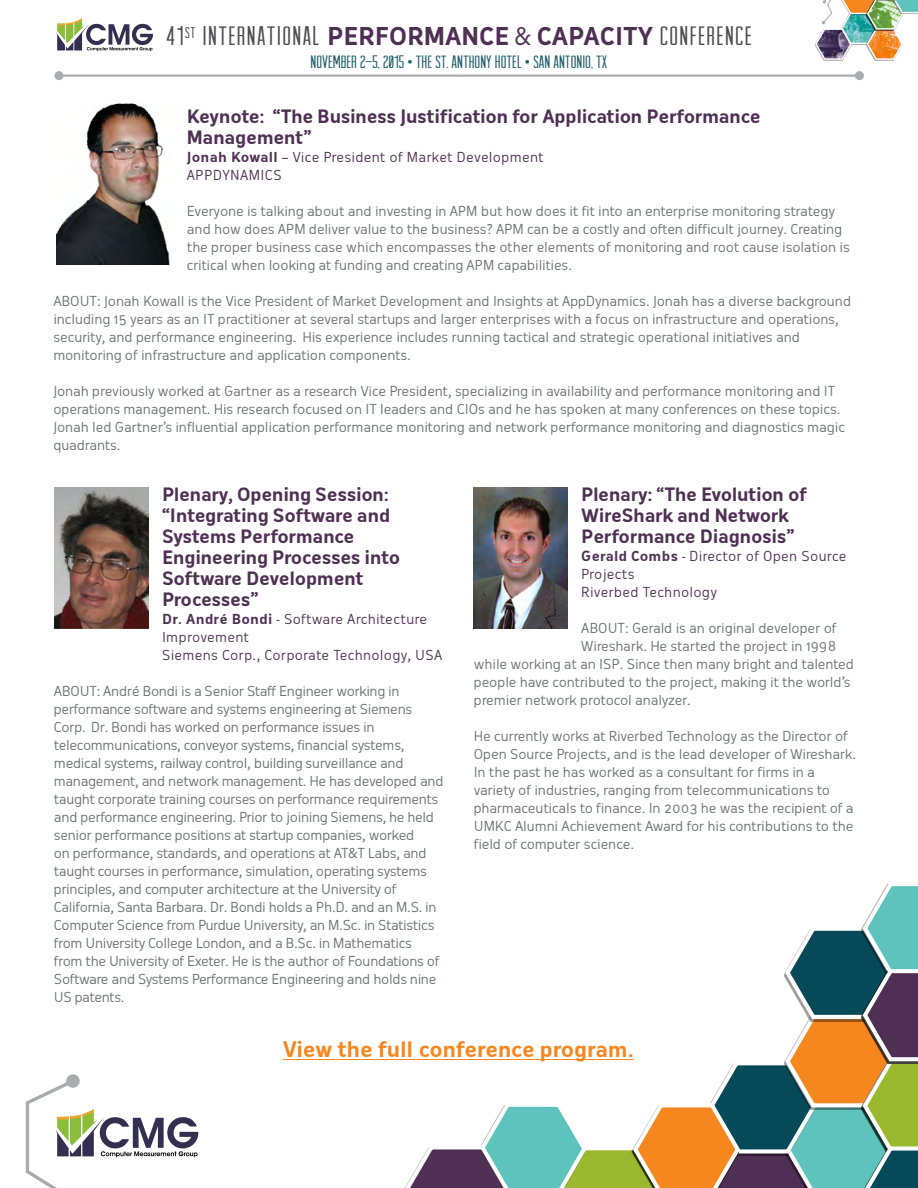
<style>
.page{position:relative;width:918px;height:1188px;background:#fff}
.page>*{position:absolute;margin:0;border:0;box-sizing:border-box;transform-origin:0 0}
.t1{font:27px "Arvil Sans";letter-spacing:.05em;color:#4d4d4f}
.t2{font:700 21px "Oceania";letter-spacing:-.015em;color:#f6871f}
.t3{font:700 18px/21px "Oceania";letter-spacing:-.02em;color:#4f3054}
.t4{font:18px "Arvil Sans";color:#1f5c6a}
.t5{font:13.5px/18px "Oceania";letter-spacing:-.025em;color:#6c7172}
.t6{font:13.5px/18px "Oceania";letter-spacing:.015em;color:#4f3054}
.s1{font-family:"Oceania";font-weight:700;font-size:24px;color:#4f3054}
.s2{font-family:"Oceania";font-size:24px;color:#4f3054}
.s3{font-weight:700}
</style>
<div class="page">
<hr style="left:283px;top:1059px;width:351px;height:1px;background:#f6871f">
<svg style="left:56px;top:18px;width:97px;height:33px"></svg>
<img style="left:815px;top:0;width:103px;height:61px">
<hr style="left:459px;top:75px;width:400px;height:2px;background:#a9abae">
<div style="left:855px;top:71px;width:9px;height:9px;background:#a9abae;border-radius:50%"></div>
<hr style="left:59px;top:75px;width:400px;height:2px;background:#a9abae">
<div style="left:55px;top:71px;width:9px;height:9px;background:#a9abae;border-radius:50%"></div>
<svg style="left:401px;top:884px;width:517px;height:304px"></svg>
<svg style="left:25px;top:1082px;width:173px;height:106px"></svg>
<div style="left:66px;top:1074px;width:14px;height:14px;background:#a9abae;border-radius:50%"></div>
<img style="left:474px;top:487px;width:94px;height:141px">
<img style="left:55px;top:487px;width:94px;height:141px">
<img style="left:56px;top:103px;width:114px;height:161px">
<h1 class="t1" style="left:166px;top:21px;width:587px">41<sup>ST</sup> INTERNATIONAL <span class="s1">PERFORMANCE</span> <span class="s2">&amp;</span> <span class="s1">CAPACITY</span> CONFERENCE</h1>
<h3 class="t4" style="left:311px;top:52px;width:298px">NOVEMBER 2–5, 2015 • THE ST. ANTHONY HOTEL • SAN ANTONIO, TX</h3>
<h3 class="t3" style="left:187px;top:106px;width:575px">Keynote: “The Business Justification for Application Performance<br>Management”</h3>
<p class="t6" style="left:187px;top:148px;width:358px"><span class="s3">Jonah Kowall</span> – Vice President of Market Development<br>APPDYNAMICS</p>
<p class="t5" style="left:187px;top:202px;width:664px">Everyone is talking about and investing in APM but how does it fit into an enterprise monitoring strategy and how does APM deliver value to the business? APM can be a costly and often difficult journey. Creating the proper business case which encompasses the other elements of monitoring and root cause isolation is critical when looking at funding and creating APM capabilities.</p>
<p class="t5" style="left:53px;top:292px;width:800px">ABOUT: Jonah Kowall is the Vice President of Market Development and Insights at AppDynamics. Jonah has a diverse background including 15 years as an IT practitioner at several startups and larger enterprises with a focus on infrastructure and operations, security, and performance engineering. His experience includes running tactical and strategic operational initiatives and monitoring of infrastructure and application components.</p>
<p class="t5" style="left:53px;top:382px;width:793px">Jonah previously worked at Gartner as a research Vice President, specializing in availability and performance monitoring and IT operations management. His research focused on IT leaders and CIOs and he has spoken at many conferences on these topics.<br>Jonah led Gartner’s influential application performance monitoring and network performance monitoring and diagnostics magic quadrants.</p>
<h3 class="t3" style="left:162px;top:484px;width:240px">Plenary, Opening Session: “Integrating Software and<br>Systems Performance<br>Engineering Processes into<br>Software Development<br>Processes”</h3>
<p class="t6" style="left:162px;top:610px;width:282px"><span class="s3">Dr. André Bondi</span> - Software Architecture<br>Improvement<br>Siemens Corp., Corporate Technology, USA</p>
<p class="t5" style="left:54px;top:682px;width:391px">ABOUT: André Bondi is a Senior Staff Engineer working in performance software and systems engineering at Siemens Corp. Dr. Bondi has worked on performance issues in telecommunications, conveyor systems, financial systems, medical systems, railway control, building surveillance and management, and network management. He has developed and taught corporate training courses on performance requirements and performance engineering. Prior to joining Siemens, he held senior performance positions at startup companies, worked<br>on performance, standards, and operations at AT&amp;T Labs, and taught courses in performance, simulation, operating systems principles, and computer architecture at the University of California, Santa Barbara. Dr. Bondi holds a Ph.D. and an M.S. in Computer Science from Purdue University, an M.Sc. in Statistics from University College London, and a B.Sc. in Mathematics from the University of Exeter. He is the author of Foundations of Software and Systems Performance Engineering and holds nine US patents.</p>
<h3 class="t3" style="left:581px;top:484px;width:227px">Plenary: “The Evolution of<br>WireShark and Network<br>Performance Diagnosis”</h3>
<p class="t6" style="left:581px;top:547px;width:267px"><span class="s3">Gerald Combs</span> - Director of Open Source<br>Projects<br>Riverbed Technology</p>
<p class="t5" style="left:581px;top:619px;width:257px">ABOUT: Gerald is an original developer of</p>
<p class="t5" style="left:581px;top:637px;width:256px">Wireshark. He started the project in 1998</p>
<p class="t5" style="left:474px;top:655px;width:382px">while working at an ISP. Since then many bright and talented</p>
<p class="t5" style="left:474px;top:673px;width:378px">people have contributed to the project, making it the world’s</p>
<p class="t5" style="left:474px;top:691px;width:218px">premier network protocol analyzer.</p>
<p class="t5" style="left:474px;top:727px;width:384px">He currently works at Riverbed Technology as the Director of Open Source Projects, and is the lead developer of Wireshark.<br>In the past he has worked as a consultant for firms in a variety of industries, ranging from telecommunications to pharmaceuticals to finance. In 2003 he was the recipient of a UMKC Alumni Achievement Award for his contributions to the field of computer science.</p>
<h2 class="t2" style="left:283px;top:1036px;width:352px">View the full conference program.</h2>
</div>
